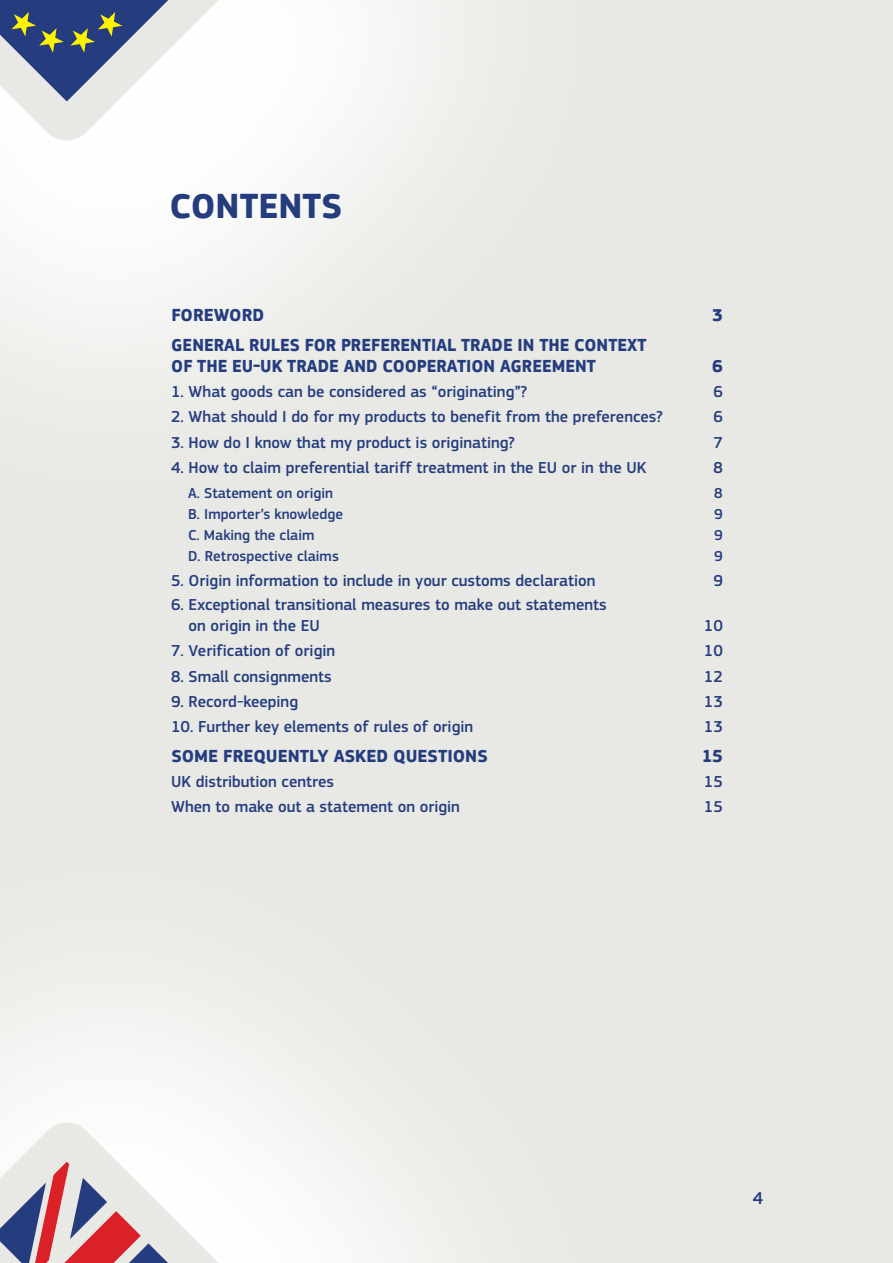
<style>
.page{position:relative;width:893px;height:1263px;background:#e8e9e4}
.page>*{position:absolute;margin:0;border:0;box-sizing:border-box;transform-origin:0 0}
.t1{font:700 36px "EC Square Sans Pro";color:#253d7f}
.t2{font:700 18px/21px "EC Square Sans Pro";color:#253d7f}
.t3{font:500 18px "EC Square Sans Pro";color:#253d7f}
.t4{font:500 16.5px/21px "EC Square Sans Pro";color:#253d7f}
.t5{font:500 15px "EC Square Sans Pro";color:#253d7f}
</style>
<div class="page">
<svg style="left:0;top:0;width:449px;height:355px;fill:#f6f6f4"></svg>
<svg style="left:0;top:0;width:240px;height:141px"></svg>
<div style="left:0;top:817px;width:635px;height:446px;background:linear-gradient(to bottom,#e7e8e3,#f2f3f0)"></div>
<svg style="left:0;top:1123px;width:240px;height:140px"></svg>
<h1 class="t1" style="left:169px;top:185px;width:174px">CONTENTS</h1>
<p class="t2" style="left:171px;top:305px;width:94px">FOREWORD</p>
<p class="t2" style="left:712px;top:305px;width:12px">3</p>
<p class="t2" style="left:171px;top:335px;width:477px">GENERAL RULES FOR PREFERENTIAL TRADE IN THE CONTEXT<br>OF THE EU-UK TRADE AND COOPERATION AGREEMENT</p>
<p class="t2" style="left:712px;top:356px;width:12px">6</p>
<p class="t4" style="left:171px;top:381px;width:357px">1. What goods can be considered as “originating”?</p>
<p class="t4" style="left:713px;top:381px;width:11px">6</p>
<p class="t4" style="left:171px;top:407px;width:493px">2. What should I do for my products to benefit from the preferences?</p>
<p class="t4" style="left:713px;top:407px;width:11px">6</p>
<p class="t4" style="left:171px;top:432px;width:345px">3. How do I know that my product is originating?</p>
<p class="t4" style="left:713px;top:432px;width:11px">7</p>
<p class="t4" style="left:171px;top:457px;width:477px">4. How to claim preferential tariff treatment in the EU or in the UK</p>
<p class="t4" style="left:713px;top:457px;width:11px">8</p>
<p class="t5" style="left:188px;top:484px;width:146px">A. Statement on origin</p>
<p class="t5" style="left:714px;top:484px;width:10px">8</p>
<p class="t5" style="left:188px;top:505px;width:156px">B. Importer’s knowledge</p>
<p class="t5" style="left:714px;top:505px;width:10px">9</p>
<p class="t5" style="left:188px;top:526px;width:128px">C. Making the claim</p>
<p class="t5" style="left:714px;top:526px;width:10px">9</p>
<p class="t5" style="left:188px;top:547px;width:152px">D. Retrospective claims</p>
<p class="t5" style="left:714px;top:547px;width:10px">9</p>
<p class="t4" style="left:171px;top:571px;width:426px">5. Origin information to include in your customs declaration</p>
<p class="t4" style="left:713px;top:571px;width:11px">9</p>
<p class="t4" style="left:189px;top:594px;width:420px;text-indent:-18px">6. Exceptional transitional measures to make out statements on origin in the EU</p>
<p class="t4" style="left:704px;top:615px;width:20px">10</p>
<p class="t4" style="left:171px;top:641px;width:166px">7. Verification of origin</p>
<p class="t4" style="left:704px;top:641px;width:20px">10</p>
<p class="t4" style="left:171px;top:666px;width:162px">8. Small consignments</p>
<p class="t4" style="left:704px;top:666px;width:20px">12</p>
<p class="t4" style="left:171px;top:691px;width:128px">9. Record-keeping</p>
<p class="t4" style="left:704px;top:691px;width:20px">13</p>
<p class="t4" style="left:171px;top:716px;width:304px">10. Further key elements of rules of origin</p>
<p class="t4" style="left:704px;top:716px;width:20px">13</p>
<p class="t2" style="left:171px;top:746px;width:318px">SOME FREQUENTLY ASKED QUESTIONS</p>
<p class="t2" style="left:702px;top:746px;width:23px">15</p>
<p class="t4" style="left:171px;top:771px;width:164px">UK distribution centres</p>
<p class="t4" style="left:704px;top:771px;width:20px">15</p>
<p class="t4" style="left:171px;top:796px;width:290px">When to make out a statement on origin</p>
<p class="t4" style="left:704px;top:796px;width:20px">15</p>
<p class="t3" style="left:753px;top:1188px;width:12px">4</p>
</div>
